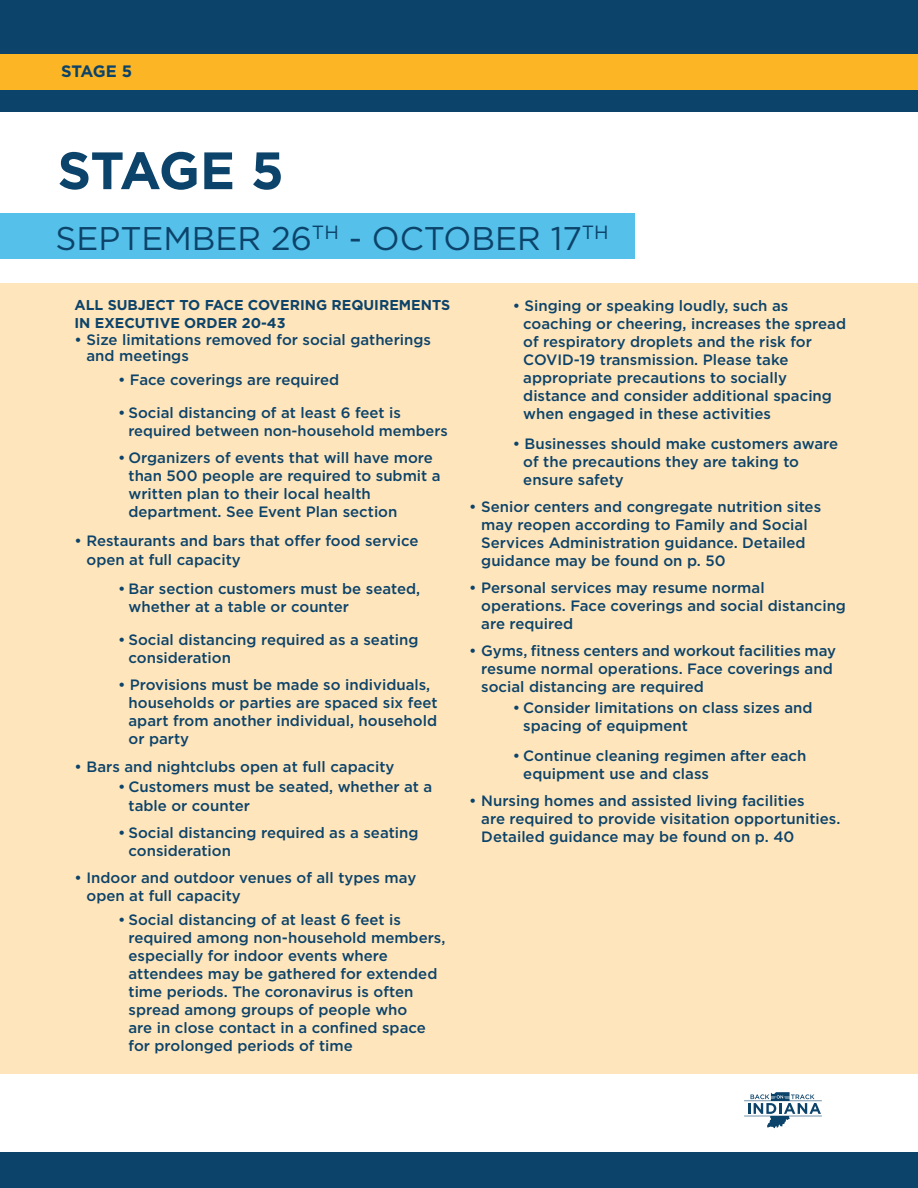
<style>
.page{position:relative;width:918px;height:1188px;background:#fff}
.page>*{position:absolute;margin:0;border:0;box-sizing:border-box;transform-origin:0 0}
.t1{font:700 52.5px "Gotham";letter-spacing:-.03em;color:#0c436a}
.t2{font:32.85px "Gotham";color:#0c436a}
.t3{font:700 16.5px "Gotham";letter-spacing:-.03em;color:#0c436a}
.t4{font:500 15px/18px "Gotham";color:#0c436a}
.t5{font:500 14.7px "Gotham";color:#0c436a}
.t6{font:700 14.25px/18px "Gotham";color:#0c436a}
</style>
<div class="page">
<div style="left:0;top:1152px;width:918px;height:36px;background:#0c436a"></div>
<svg style="left:744px;top:1092px;width:78px;height:36px"></svg>
<div style="left:0;top:214px;width:634px;height:45px;background:#55c0e9"></div>
<div style="left:0;top:283px;width:918px;height:791px;background:#ffe5bb"></div>
<div style="left:0;top:0;width:918px;height:111px;background:#0c436a"></div>
<div style="left:0;top:54px;width:918px;height:36px;background:#fcb525"></div>
<p class="t3" style="left:61px;top:62px;width:73px">STAGE 5</p>
<h1 class="t1" style="left:58px;top:140px;width:228px">STAGE 5</h1>
<h2 class="t2" style="left:56px;top:217px;width:555px">SEPTEMBER 26<sup>TH</sup> - OCTOBER 17<sup>TH</sup></h2>
<p class="t6" style="left:75px;top:296px;width:377px">ALL SUBJECT TO FACE COVERING REQUIREMENTS<br>IN EXECUTIVE ORDER 20-43</p>
<p class="t4" style="left:87px;top:331px;width:346px;line-height:16.5px;text-indent:-12px">• Size limitations removed for social gatherings and meetings</p>
<p class="t4" style="left:118px;top:371px;width:223px">• Face coverings are required</p>
<p class="t4" style="left:118px;top:404px;width:285px">• Social distancing of at least 6 feet is</p>
<p class="t5" style="left:129px;top:422px;width:321px">required between non-household members</p>
<p class="t4" style="left:129px;top:449px;width:314px;text-indent:-10px">• Organizers of events that will have more than 500 people are required to submit a written plan to their local health department. See Event Plan section</p>
<p class="t4" style="left:87px;top:531px;width:333px;line-height:19.5px;text-indent:-12px">• Restaurants and bars that offer food service open at full capacity</p>
<p class="t4" style="left:129px;top:579px;width:293px;text-indent:-10px">• Bar section customers must be seated, whether at a table or counter</p>
<p class="t4" style="left:129px;top:630px;width:292px;text-indent:-10px">• Social distancing required as a seating consideration</p>
<p class="t4" style="left:129px;top:675px;width:311px;text-indent:-10px">• Provisions must be made so individuals, households or parties are spaced six feet apart from another individual, household or party</p>
<p class="t4" style="left:75px;top:758px;width:322px">• Bars and nightclubs open at full capacity</p>
<p class="t4" style="left:129px;top:777px;width:305px;line-height:19.5px;text-indent:-10px">• Customers must be seated, whether at a table or counter</p>
<p class="t4" style="left:129px;top:824px;width:292px;text-indent:-10px">• Social distancing required as a seating consideration</p>
<p class="t4" style="left:87px;top:869px;width:331px;text-indent:-12px">• Indoor and outdoor venues of all types may open at full capacity</p>
<p class="t4" style="left:129px;top:911px;width:319px;text-indent:-10px">• Social distancing of at least 6 feet is required among non-household members, especially for indoor events where attendees may be gathered for extended time periods. The coronavirus is often spread among groups of people who<br>are in close contact in a confined space for prolonged periods of time</p>
<p class="t4" style="left:523px;top:296px;width:324px;text-indent:-10px">• Singing or speaking loudly, such as coaching or cheering, increases the spread of respiratory droplets and the risk for COVID-19 transmission. Please take appropriate precautions to socially distance and consider additional spacing when engaged in these activities</p>
<p class="t4" style="left:523px;top:434px;width:316px;text-indent:-10px">• Businesses should make customers aware of the precautions they are taking to ensure safety</p>
<p class="t4" style="left:481px;top:497px;width:341px;text-indent:-12px">• Senior centers and congregate nutrition sites may reopen according to Family and Social Services Administration guidance. Detailed guidance may be found on p. 50</p>
<p class="t4" style="left:481px;top:578px;width:366px;text-indent:-12px">• Personal services may resume normal operations. Face coverings and social distancing are required</p>
<p class="t4" style="left:481px;top:641px;width:356px;text-indent:-12px">• Gyms, fitness centers and workout facilities may resume normal operations. Face coverings and social distancing are required</p>
<p class="t4" style="left:523px;top:698px;width:291px;text-indent:-10px">• Consider limitations on class sizes and spacing of equipment</p>
<p class="t4" style="left:523px;top:746px;width:285px;text-indent:-10px">• Continue cleaning regimen after each equipment use and class</p>
<p class="t4" style="left:481px;top:791px;width:361px;text-indent:-12px">• Nursing homes and assisted living facilities<br>are required to provide visitation opportunities.<br>Detailed guidance may be found on p. 40</p>
</div>
